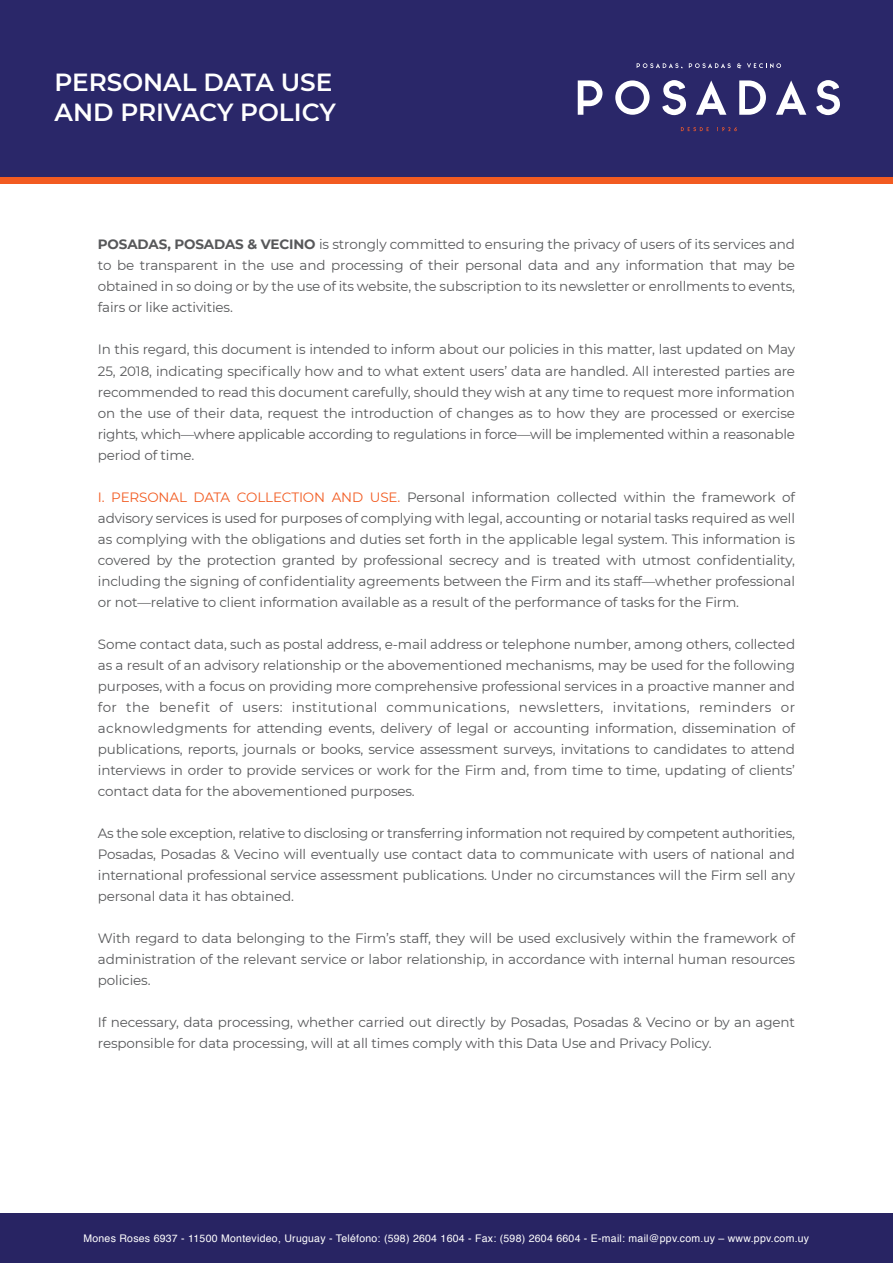
<style>
.page{position:relative;width:893px;height:1263px;background:#fff}
.page>*{position:absolute;margin:0;border:0;box-sizing:border-box;transform-origin:0 0}
.t1{font:600 24.75px/29.7px "Montserrat";color:#fff}
.t2{font:13.5px/21px "Montserrat";letter-spacing:-.01em;color:#57585a;text-align:justify}
.t3{font:10.5px "Helvetica";letter-spacing:.025em;color:#fff}
.s1{font-weight:700}
.s2{color:#f25b21}
</style>
<div class="page">
<div style="left:1px;top:0;width:892px;height:184px;background:#2a2769"></div>
<div style="left:595px;top:177px;width:298px;height:7px;background:#f25b21"></div>
<div style="left:297px;top:177px;width:298px;height:7px;background:#f25b21"></div>
<div style="left:0;top:177px;width:297px;height:7px;background:#f25b21"></div>
<div style="left:0;top:1214px;width:893px;height:49px;background:#282463"></div>
<svg style="left:637px;top:63px;width:46px;height:6px"></svg>
<svg style="left:689px;top:63px;width:42px;height:5px"></svg>
<svg style="left:737px;top:63px;width:4px;height:6px"></svg>
<svg style="left:747px;top:63px;width:34px;height:5px"></svg>
<svg style="left:681px;top:127px;width:28px;height:4px"></svg>
<svg style="left:717px;top:127px;width:20px;height:4px"></svg>
<svg style="left:578px;top:80px;width:24px;height:35px"></svg>
<svg style="left:615px;top:80px;width:35px;height:35px"></svg>
<svg style="left:662px;top:80px;width:24px;height:35px"></svg>
<svg style="left:696px;top:80px;width:30px;height:35px"></svg>
<svg style="left:739px;top:80px;width:27px;height:35px"></svg>
<svg style="left:776px;top:80px;width:30px;height:35px"></svg>
<svg style="left:816px;top:80px;width:24px;height:35px"></svg>
<h1 class="t1" style="left:55px;top:66px;width:283px">PERSONAL DATA USE<br>AND PRIVACY POLICY</h1>
<p class="t2" style="left:98px;top:234px;width:699px"><span class="s1">POSADAS, POSADAS &amp; VECINO</span> is strongly committed to ensuring the privacy of users of its services and to be transparent in the use and processing of their personal data and any information that may be obtained in so doing or by the use of its website, the subscription to its newsletter or enrollments to events, fairs or like activities.</p>
<p class="t2" style="left:98px;top:339px;width:699px">In this regard, this document is intended to inform about our policies in this matter, last updated on May 25, 2018, indicating specifically how and to what extent users’ data are handled. All interested parties are recommended to read this document carefully, should they wish at any time to request more information on the use of their data, request the introduction of changes as to how they are processed or exercise rights, which—where applicable according to regulations in force—will be implemented within a reasonable period of time.</p>
<p class="t2" style="left:98px;top:486px;width:699px"><span class="s2">I. PERSONAL DATA COLLECTION AND USE.</span> Personal information collected within the framework of advisory services is used for purposes of complying with legal, accounting or notarial tasks required as well as complying with the obligations and duties set forth in the applicable legal system. This information is covered by the protection granted by professional secrecy and is treated with utmost confidentiality, including the signing of confidentiality agreements between the Firm and its staff—whether professional or not—relative to client information available as a result of the performance of tasks for the Firm.</p>
<p class="t2" style="left:98px;top:633px;width:699px">Some contact data, such as postal address, e-mail address or telephone number, among others, collected as a result of an advisory relationship or the abovementioned mechanisms, may be used for the following purposes, with a focus on providing more comprehensive professional services in a proactive manner and for the benefit of users: institutional communications, newsletters, invitations, reminders or acknowledgments for attending events, delivery of legal or accounting information, dissemination of publications, reports, journals or books, service assessment surveys, invitations to candidates to attend interviews in order to provide services or work for the Firm and, from time to time, updating of clients’ contact data for the abovementioned purposes.</p>
<p class="t2" style="left:98px;top:822px;width:699px">As the sole exception, relative to disclosing or transferring information not required by competent authorities, Posadas, Posadas &amp; Vecino will eventually use contact data to communicate with users of national and international professional service assessment publications. Under no circumstances will the Firm sell any personal data it has obtained.</p>
<p class="t2" style="left:98px;top:927px;width:699px">With regard to data belonging to the Firm’s staff, they will be used exclusively within the framework of administration of the relevant service or labor relationship, in accordance with internal human resources policies.</p>
<p class="t2" style="left:98px;top:1011px;width:699px">If necessary, data processing, whether carried out directly by Posadas, Posadas &amp; Vecino or by an agent responsible for data processing, will at all times comply with this Data Use and Privacy Policy.</p>
<p class="t3" style="left:83px;top:1230px;width:727px">Mones Roses 6937 - 11500 Montevideo, Uruguay - Teléfono: (598) 2604 1604 - Fax: (598) 2604 6604 - E-mail: mail@ppv.com.uy – www.ppv.com.uy</p>
</div>
